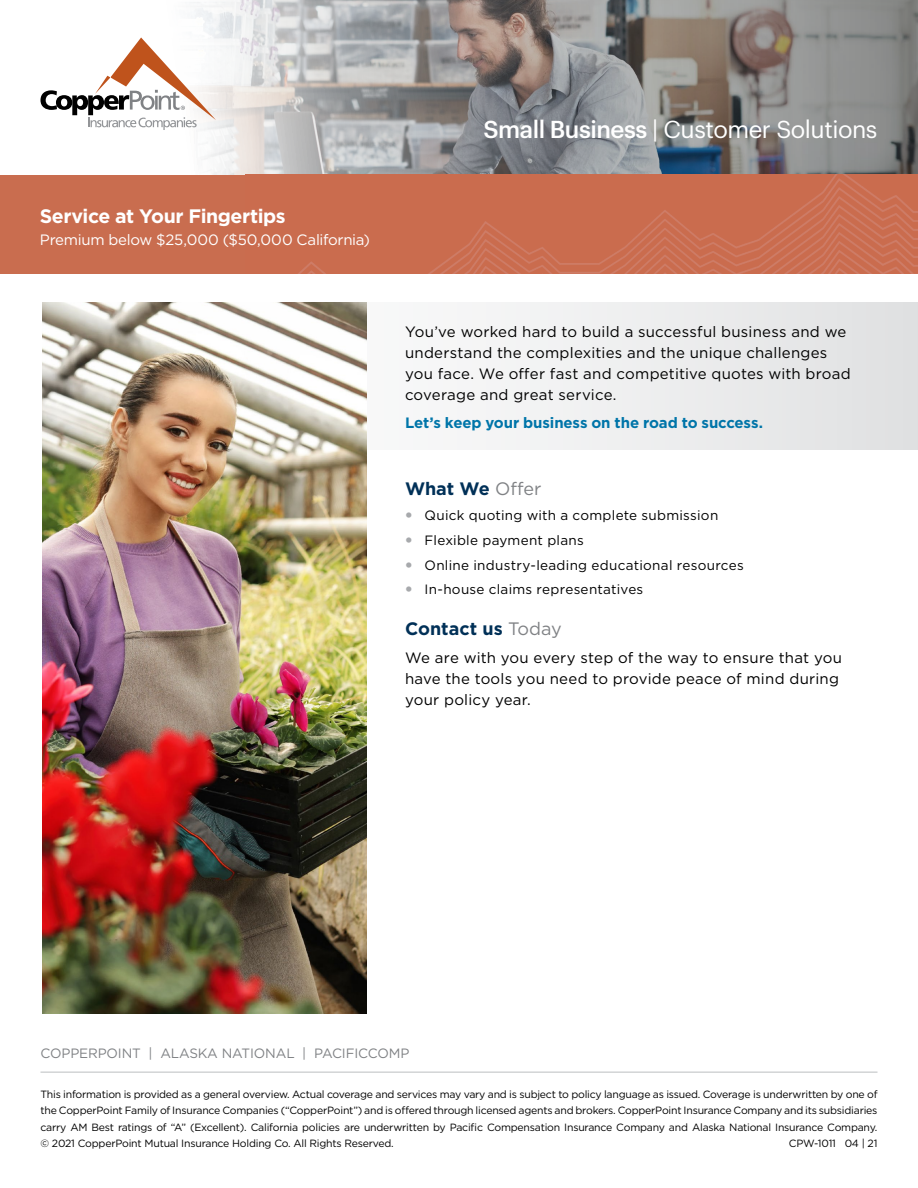
<style>
.page{position:relative;width:918px;height:1188px;background:#fff}
.page>*{position:absolute;margin:0;border:0;box-sizing:border-box;transform-origin:0 0}
.t1{font:24px "Graphik";letter-spacing:-.02em;color:#fff}
.t2{font:700 19.5px "Gotham";letter-spacing:-.02em;color:#fff}
.t3{font:700 18px "Gotham";color:#003057}
.t4{font:15px/21px "Gotham";letter-spacing:.015em;color:#000}
.t5{font:700 15px "Gotham";letter-spacing:-.01em;color:#0075a9}
.t6{font:15px "Gotham";letter-spacing:-.02em;color:#fff}
.t7{font:13.5px/24.8px "Gotham";letter-spacing:.02em;color:#000}
.t8{font:13.5px "Gotham";letter-spacing:-.01em;color:#808285}
.t9{font:10.5px/16.5px "Gotham";letter-spacing:-.02em;color:#000;text-align:justify}
.s1{font-weight:500}
.s2{font-weight:400;color:#808285}
</style>
<div class="page">
<hr style="left:40px;top:1072px;width:838px;height:1px;background:#bcbec0">
<svg style="left:207px;top:0;width:711px;height:175px;background:#999797"></svg>
<svg style="left:41px;top:38px;width:175px;height:92px"></svg>
<div style="left:0;top:175px;width:918px;height:98px;background:#c96d4f"></div>
<img style="left:299px;top:175px;width:619px;height:98px">
<svg style="left:366px;top:302px;width:552px;height:147px"></svg>
<img style="left:42px;top:302px;width:324px;height:711px">
<h2 class="t2" style="left:40px;top:203px;width:247px">Service at Your Fingertips</h2>
<h3 class="t6" style="left:40px;top:231px;width:332px">Premium below $25,000 ($50,000 California)</h3>
<h1 class="t1" style="left:484px;top:111px;width:395px"><span class="s1">Small Business</span> | Customer Solutions</h1>
<h3 class="t4" style="left:405px;top:321px;width:447px">You’ve worked hard to build a successful business and we understand the complexities and the unique challenges you face. We offer fast and competitive quotes with broad coverage and great service.</h3>
<h3 class="t5" style="left:405px;top:413px;width:359px">Let’s keep your business on the road to success.</h3>
<h3 class="t3" style="left:405px;top:477px;width:138px">What We <span class="s2">Offer</span></h3>
<p class="t7" style="left:424px;top:503px;width:321px">Quick quoting with a complete submission Flexible payment plans<br>Online industry-leading educational resources In-house claims representatives</p>
<h3 class="t3" style="left:405px;top:616px;width:158px">Contact us <span class="s2">Today</span></h3>
<h3 class="t4" style="left:405px;top:646px;width:439px">We are with you every step of the way to ensure that you have the tools you need to provide peace of mind during your policy year.</h3>
<p class="t8" style="left:40px;top:1044px;width:370px">COPPERPOINT | ALASKA NATIONAL | PACIFICCOMP</p>
<p class="t9" style="left:40px;top:1086px;width:839px">This information is provided as a general overview. Actual coverage and services may vary and is subject to policy language as issued. Coverage is underwritten by one of the CopperPoint Family of Insurance Companies (“CopperPoint”) and is offered through licensed agents and brokers. CopperPoint Insurance Company and its subsidiaries carry AM Best ratings of “A” (Excellent). California policies are underwritten by Pacific Compensation Insurance Company and Alaska National Insurance Company. © 2021 CopperPoint Mutual Insurance Holding Co. All Rights Reserved.</p>
<p class="t9" style="left:789px;top:1135px;width:90px">CPW-1011 04 | 21</p>
</div>
